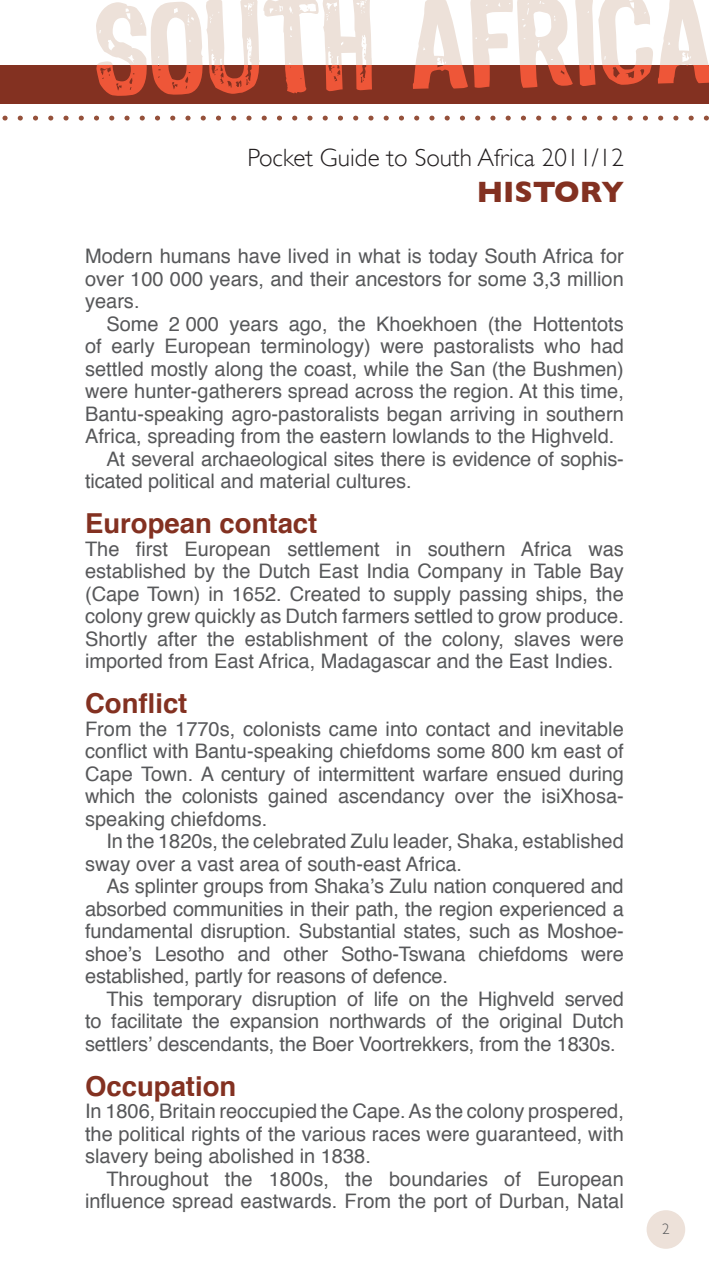
<style>
.page{position:relative;width:709px;height:1276px;background:#fff}
.page>*{position:absolute;margin:0;border:0;box-sizing:border-box;transform-origin:0 0}
.BODYTEXT{font:700 30px "Gill Sans";color:#833121}
.BODYTEXT-2{font:700 27.5px "Helvetica";color:#833121}
.BODYTEXT-3{font:300 25px "Gill Sans";color:#231f20}
.BODYTEXT-4{font:20px/22.5px "Helvetica";color:#57585a;text-align:justify}
.BODYTEXT-5{font:300 15px "Gill Sans";color:#57585a}
</style>
<div class="page">
<div style="left:646px;top:1210px;width:39px;height:38px;background:#ede1d9;border-radius:50%"></div>
<svg style="left:2px;top:116px;width:707px;height:5px"></svg>
<svg style="left:0;top:0;width:709px;height:104px"></svg>
<p class="BODYTEXT-3" style="left:247px;top:143px;width:378px">Pocket Guide to South Africa 2011/12</p>
<p class="BODYTEXT" style="left:476px;top:174px;width:149px">HISTORY</p>
<p class="BODYTEXT-4" style="left:85px;top:245px;width:540px">Modern humans have lived in what is today South Africa for over 100 000 years, and their ancestors for some 3,3 million years.</p>
<p class="BODYTEXT-4" style="left:85px;top:313px;width:540px;text-indent:21px">Some 2 000 years ago, the Khoekhoen (the Hottentots of early European terminology) were pastoralists who had settled mostly along the coast, while the San (the Bushmen) were hunter-gatherers spread across the region. At this time, Bantu-speaking agro-pastoralists began arriving in southern Africa, spreading from the eastern lowlands to the Highveld.</p>
<p class="BODYTEXT-4" style="left:85px;top:448px;width:540px;text-indent:21px">At several archaeological sites there is evidence of sophis&shy;ticated political and material cultures.</p>
<p class="BODYTEXT-2" style="left:85px;top:501px;width:234px">European contact</p>
<p class="BODYTEXT-4" style="left:85px;top:538px;width:540px">The first European settlement in southern Africa was established by the Dutch East India Company in Table Bay (Cape Town) in 1652. Created to supply passing ships, the colony grew quickly as Dutch farmers settled to grow produce.<br>Shortly after the establishment of the colony, slaves were imported from East Africa, Madagascar and the East Indies.</p>
<p class="BODYTEXT-2" style="left:85px;top:681px;width:104px">Conflict</p>
<p class="BODYTEXT-4" style="left:85px;top:718px;width:540px">From the 1770s, colonists came into contact and inevitable conflict with Bantu-speaking chiefdoms some 800 km east of Cape Town. A century of intermittent warfare ensued during which the colonists gained ascendancy over the isiXhosa&shy;speaking chiefdoms.</p>
<p class="BODYTEXT-4" style="left:85px;top:830px;width:540px;text-indent:21px">In the 1820s, the celebrated Zulu leader, Shaka, established sway over a vast area of south-east Africa.</p>
<p class="BODYTEXT-4" style="left:85px;top:875px;width:540px;text-indent:21px">As splinter groups from Shaka’s Zulu nation conquered and absorbed communities in their path, the region experienced a fundamental disruption. Substantial states, such as Moshoe&shy;shoe’s Lesotho and other Sotho-Tswana chiefdoms were established, partly for reasons of defence.</p>
<p class="BODYTEXT-4" style="left:85px;top:988px;width:540px;text-indent:21px">This temporary disruption of life on the Highveld served to facilitate the expansion northwards of the original Dutch settlers’ descendants, the Boer Voortrekkers, from the 1830s.</p>
<p class="BODYTEXT-2" style="left:85px;top:1064px;width:153px">Occupation</p>
<p class="BODYTEXT-4" style="left:85px;top:1100px;width:540px">In 1806, Britain reoccupied the Cape. As the colony prospered, the political rights of the various races were guaranteed, with slavery being abolished in 1838.</p>
<p class="BODYTEXT-4" style="left:85px;top:1168px;width:540px;text-align:right">Throughout the 1800s, the boundaries of European influence spread eastwards. From the port of Durban, Natal</p>
<p class="BODYTEXT-5" style="left:662px;top:1220px;width:9px">2</p>
</div>
